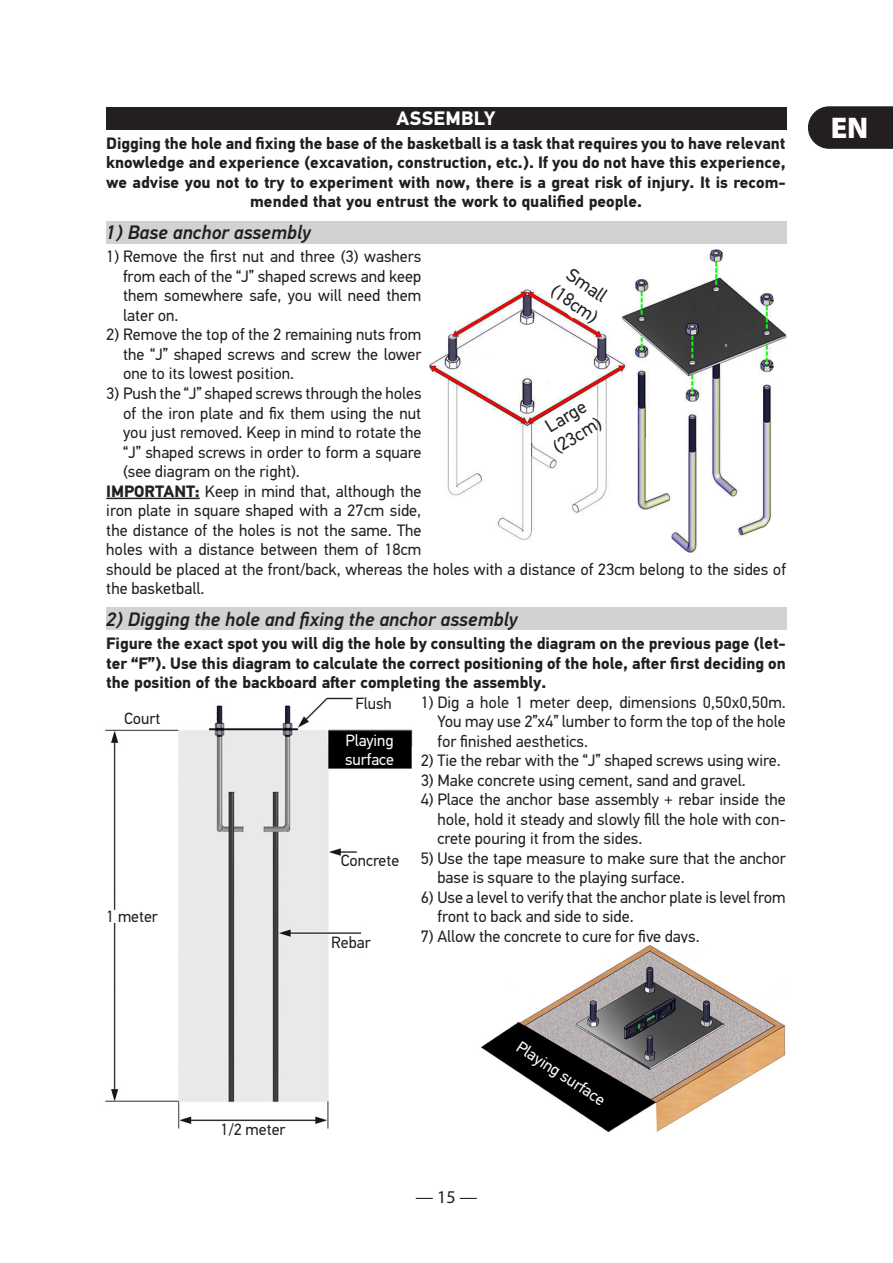
<style>
.page{position:relative;width:893px;height:1263px;background:#fff}
.page>*{position:absolute;margin:0;border:0;box-sizing:border-box;transform-origin:0 0}
.t1{font:900 30px "Myriad Pro";color:#fff}
.t2{font:italic 500 19.5px "PF Din Text Pro";color:#231f20}
.t3{font:700 19.5px "PF Din Text Pro";letter-spacing:.02em;color:#fff}
.t4{font:18.75px/22.2px "PF Din Text Pro";color:#231f20}
.t5{font:18px "Myriad Pro";color:#231f20}
.t6{font:16.5px/19.5px "PF Din Text Pro";color:#231f20;text-align:justify}
.t7{font:700 16.5px/19.5px "PF Din Text Pro";color:#231f20;text-align:center}
.t8{font:16.5px "PF Din Text Pro";color:#fff}
.t9{font:16.2px "PF Din Text Pro";color:#231f20}
.t10{font:16.2px/19.2px "PF Din Text Pro";color:#fff}
.s1{font-weight:700}
</style>
<div class="page">
<svg style="left:808px;top:106px;width:85px;height:43px;background:#312d2e"></svg>
<div style="left:106px;top:107px;width:681px;height:23px;background:#231f20"></div>
<div style="left:106px;top:221px;width:681px;height:23px;background:#d1d2d4"></div>
<hr style="left:106px;top:498px;width:94px;height:1px;background:#231f20">
<div style="left:106px;top:607px;width:681px;height:23px;background:#d1d2d4"></div>
<img style="left:430px;top:250px;width:357px;height:302px">
<img style="left:105px;top:697px;width:307px;height:432px">
<img style="left:481px;top:945px;width:305px;height:187px">
<p class="t3" style="left:396px;top:107px;width:101px">ASSEMBLY</p>
<p class="t7" style="left:106px;top:134px;width:681px">Digging the hole and fixing the base of the basketball is a task that requires you to have relevant knowledge and experience (excavation, construction, etc.). If you do not have this experience, we advise you not to try to experiment with now, there is a great risk of injury. It is recom&shy;mended that you entrust the work to qualified people.</p>
<p class="t2" style="left:106px;top:220px;width:206px">1) Base anchor assembly</p>
<p class="t6" style="left:123px;top:247px;width:300px;text-indent:-17px">1) Remove the first nut and three (3) washers from each of the “J” shaped screws and keep them somewhere safe, you will need them later on.</p>
<p class="t6" style="left:123px;top:325px;width:300px;text-indent:-17px">2) Remove the top of the 2 remaining nuts from the “J” shaped screws and screw the lower one to its lowest position.</p>
<p class="t6" style="left:106px;top:384px;width:317px">3) Push the “J” shaped screws through the holes</p>
<p class="t6" style="left:123px;top:403px;width:300px">of the iron plate and fix them using the nut</p>
<p class="t6" style="left:123px;top:423px;width:300px">you just removed. Keep in mind to rotate the</p>
<p class="t6" style="left:123px;top:442px;width:300px">“J” shaped screws in order to form a square</p>
<p class="t6" style="left:123px;top:462px;width:178px">(see diagram on the right).</p>
<p class="t6" style="left:106px;top:481px;width:317px"><span class="s1">IMPORTANT:</span> Keep in mind that, although the</p>
<p class="t6" style="left:106px;top:501px;width:317px">iron plate in square shaped with a 27cm side,</p>
<p class="t6" style="left:106px;top:520px;width:317px">the distance of the holes is not the same. The</p>
<p class="t6" style="left:106px;top:540px;width:317px">holes with a distance between them of 18cm</p>
<p class="t6" style="left:106px;top:559px;width:681px">should be placed at the front/back, whereas the holes with a distance of 23cm belong to the sides of</p>
<p class="t6" style="left:106px;top:579px;width:100px">the basketball.</p>
<p class="t2" style="left:106px;top:607px;width:413px">2) Digging the hole and fixing the anchor assembly</p>
<p class="t7" style="left:106px;top:634px;width:681px;text-align:justify">Figure the exact spot you will dig the hole by consulting the diagram on the previous page (let&shy;ter “F”). Use this diagram to calculate the correct positioning of the hole, after first deciding on the position of the backboard after completing the assembly.</p>
<p class="t6" style="left:437px;top:692px;width:350px;text-indent:-17px">1) Dig a hole 1 meter deep, dimensions 0,50x0,50m.<br>You may use 2”x4” lumber to form the top of the hole for finished aesthetics.</p>
<p class="t6" style="left:421px;top:751px;width:361px">2) Tie the rebar with the “J” shaped screws using wire.</p>
<p class="t6" style="left:421px;top:770px;width:327px">3) Make concrete using cement, sand and gravel.</p>
<p class="t6" style="left:437px;top:790px;width:350px;text-indent:-17px">4) Place the anchor base assembly + rebar inside the hole, hold it steady and slowly fill the hole with con&shy;crete pouring it from the sides.</p>
<p class="t6" style="left:437px;top:848px;width:350px;text-indent:-17px">5) Use the tape measure to make sure that the anchor base is square to the playing surface.</p>
<p class="t6" style="left:437px;top:887px;width:350px;text-indent:-17px">6) Use a level to verify that the anchor plate is level from front to back and side to side.</p>
<p class="t6" style="left:421px;top:926px;width:280px">7) Allow the concrete to cure for five days.</p>
<p class="t4" style="left:571px;top:261px;width:54px;rotate:34deg">Small (18cm)</p>
<p class="t4" style="left:537px;top:420px;width:55px;rotate:-31deg">Large (23cm)</p>
<p class="t9" style="left:355px;top:693px;width:38px">Flush</p>
<p class="t9" style="left:124px;top:709px;width:38px">Court</p>
<p class="t10" style="left:345px;top:731px;width:50px">Playing surface</p>
<p class="t9" style="left:341px;top:851px;width:60px">Concrete</p>
<p class="t9" style="left:106px;top:907px;width:53px">1 meter</p>
<p class="t9" style="left:331px;top:933px;width:41px">Rebar</p>
<p class="t9" style="left:221px;top:1120px;width:66px">1/2 meter</p>
<p class="t5" style="left:415px;top:1186px;width:64px">— 15 —</p>
<p class="t8" style="left:523px;top:1037px;width:104px;rotate:33deg">Playing surface</p>
<h1 class="t1" style="left:831px;top:108px;width:39px">EN</h1>
</div>
